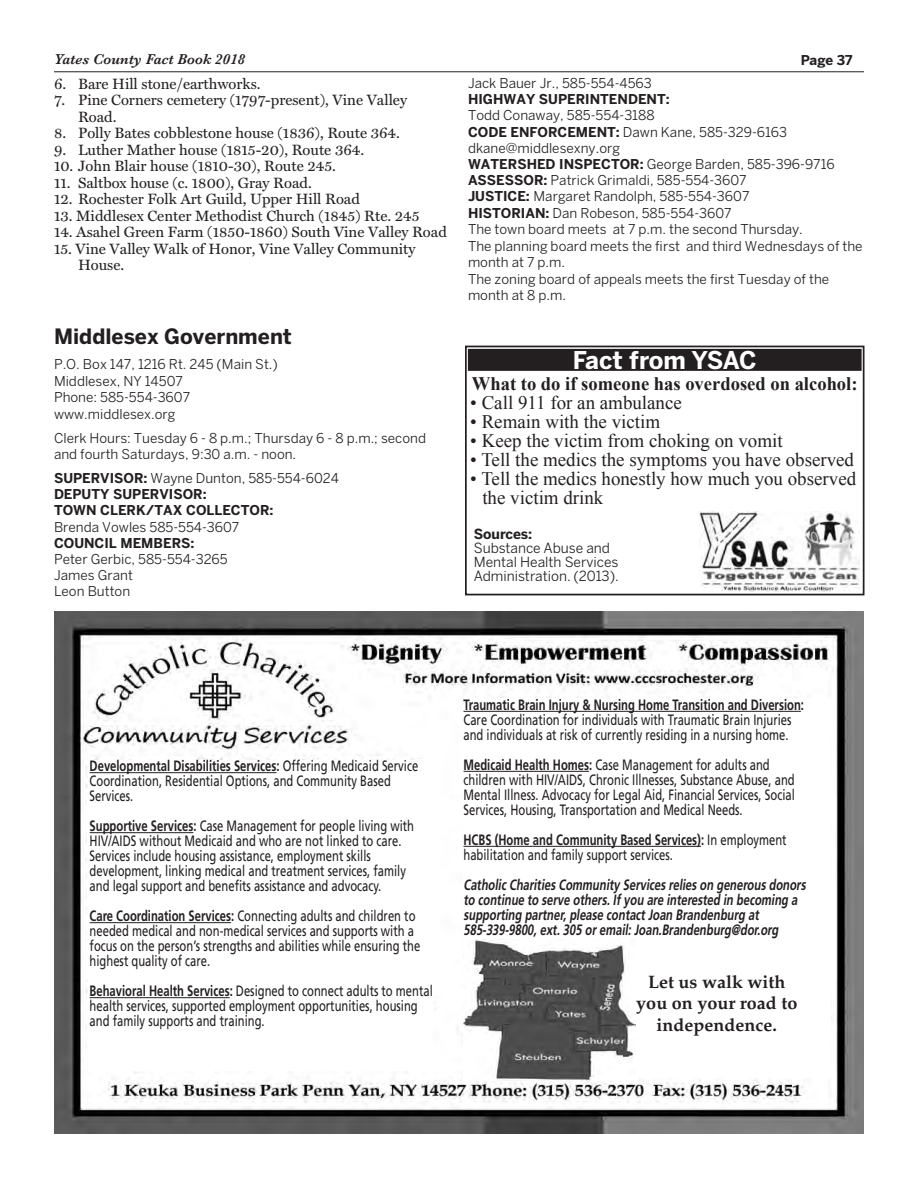
<style>
.page{position:relative;width:918px;height:1188px;background:#fff}
.page>*{position:absolute;margin:0;border:0;box-sizing:border-box;transform-origin:0 0}
.t1{font:700 24.3px "Benton Sans";letter-spacing:-.015em;color:#fff}
.Box_head{font:700 21px "Benton Sans";color:#231f20}
.t2{font:19.05px/19px "Times New Roman";color:#231f20}
.t3{font:700 19.05px "Times New Roman";color:#231f20}
.t4{font:700 18px/21.6px "Palatino";color:#231f20;text-align:center}
.t5{font:15px/15px "Frutiger";color:#231f20;scale:.75 1}
.Body_type_RR{font:15px/16.5px "Miller Text";color:#231f20}
.t6{font:700 15px/15px "Frutiger";color:#231f20;scale:.75 1}
.t7{font:italic 600 15px "Baskerville";color:#231f20}
.t8{font:13.95px/14px "Benton Sans";color:#231f20}
.Box_type{font:13.5px/16.5px "Benton Sans";color:#231f20}
.Box_type-2{font:700 13.5px "Benton Sans";color:#231f20}
.s1{font-weight:700}
</style>
<div class="page">
<hr style="left:54px;top:72px;width:810px;height:1px;background:#231f20">
<img style="left:54px;top:612px;width:810px;height:522px">
<div style="left:89px;top:760px;width:344px;height:311px;background:#fff"></div>
<hr style="left:90px;top:772px;width:187px;height:1px;background:#231f20">
<hr style="left:90px;top:832px;width:103px;height:1px;background:#231f20">
<hr style="left:90px;top:922px;width:141px;height:1px;background:#231f20">
<hr style="left:90px;top:997px;width:140px;height:1px;background:#231f20">
<div style="left:464px;top:698px;width:367px;height:379px;background:#fff"></div>
<hr style="left:464px;top:711px;width:337px;height:1px;background:#231f20">
<hr style="left:464px;top:771px;width:125px;height:1px;background:#231f20">
<hr style="left:464px;top:846px;width:237px;height:1px;background:#231f20">
<img style="left:464px;top:940px;width:171px;height:140px">
<div style="left:465px;top:346px;width:400px;height:249px;border:2px solid #231f20"></div>
<img style="left:699px;top:512px;width:160px;height:80px">
<div style="left:469px;top:350px;width:392px;height:20px;background:#231f20"></div>
<div style="left:468px;top:349px;width:394px;height:22px;border:2px solid #231f20"></div>
<p class="t7" style="left:54px;top:50px;width:193px">Yates County Fact Book 2018</p>
<p class="Box_type-2" style="left:801px;top:52px;width:53px">Page 37</p>
<p class="Body_type_RR" style="left:54px;top:76px;width:208px">6. Bare Hill stone/earthworks.</p>
<p class="Body_type_RR" style="left:54px;top:92px;width:355px">7. Pine Corners cemetery (1797-present), Vine Valley</p>
<p class="Body_type_RR" style="left:78px;top:109px;width:40px">Road.</p>
<p class="Body_type_RR" style="left:54px;top:125px;width:347px">8. Polly Bates cobblestone house (1836), Route 364.</p>
<p class="Body_type_RR" style="left:54px;top:142px;width:312px">9. Luther Mather house (1815-20), Route 364.</p>
<p class="Body_type_RR" style="left:54px;top:158px;width:283px">10. John Blair house (1810-30), Route 245.</p>
<p class="Body_type_RR" style="left:54px;top:175px;width:259px">11. Saltbox house (c. 1800), Gray Road.</p>
<p class="Body_type_RR" style="left:54px;top:191px;width:307px">12. Rochester Folk Art Guild, Upper Hill Road</p>
<p class="Body_type_RR" style="left:54px;top:208px;width:367px">13. Middlesex Center Methodist Church (1845) Rte. 245</p>
<p class="Body_type_RR" style="left:54px;top:224px;width:394px">14. Asahel Green Farm (1850-1860) South Vine Valley Road</p>
<p class="Body_type_RR" style="left:78px;top:241px;width:339px;text-indent:-24px">15. Vine Valley Walk of Honor, Vine Valley Community<br>House.</p>
<p class="Box_type" style="left:468px;top:75px;width:185px">Jack Bauer Jr., 585-554-4563</p>
<p class="Box_type-2" style="left:468px;top:91px;width:203px">HIGHWAY SUPERINTENDENT:</p>
<p class="Box_type" style="left:468px;top:107px;width:188px">Todd Conaway, 585-554-3188</p>
<p class="Box_type" style="left:468px;top:123px;width:321px"><span class="s1">CODE ENFORCEMENT:</span> Dawn Kane, 585-329-6163</p>
<p class="Box_type" style="left:468px;top:140px;width:154px">dkane@middlesexny.org</p>
<p class="Box_type" style="left:468px;top:156px;width:368px"><span class="s1">WATERSHED INSPECTOR:</span> George Barden, 585-396-9716</p>
<p class="Box_type" style="left:468px;top:172px;width:280px"><span class="s1">ASSESSOR:</span> Patrick Grimaldi, 585-554-3607</p>
<p class="Box_type" style="left:468px;top:188px;width:283px"><span class="s1">JUSTICE:</span> Margaret Randolph, 585-554-3607</p>
<p class="Box_type" style="left:468px;top:205px;width:265px"><span class="s1">HISTORIAN:</span> Dan Robeson, 585-554-3607</p>
<p class="Box_type" style="left:468px;top:221px;width:336px">The town board meets at 7 p.m. the second Thursday.</p>
<p class="Box_type" style="left:468px;top:238px;width:396px">The planning board meets the first and third Wednesdays of the month at 7 p.m.</p>
<p class="Box_type" style="left:468px;top:271px;width:363px">The zoning board of appeals meets the first Tuesday of the month at 8 p.m.</p>
<p class="Box_head" style="left:54px;top:324px;width:239px">Middlesex Government</p>
<p class="Box_type" style="left:54px;top:356px;width:225px">P.O. Box 147, 1216 Rt. 245 (Main St.)</p>
<p class="Box_type" style="left:54px;top:373px;width:130px">Middlesex, NY 14507</p>
<p class="Box_type" style="left:54px;top:389px;width:138px">Phone: 585-554-3607</p>
<p class="Box_type" style="left:54px;top:406px;width:123px">www.middlesex.org</p>
<p class="Box_type" style="left:54px;top:430px;width:374px">Clerk Hours: Tuesday 6 - 8 p.m.; Thursday 6 - 8 p.m.; second and fourth Saturdays, 9:30 a.m. - noon.</p>
<p class="Box_type" style="left:54px;top:470px;width:286px"><span class="s1">SUPERVISOR:</span> Wayne Dunton, 585-554-6024</p>
<p class="Box_type-2" style="left:54px;top:486px;width:154px">DEPUTY SUPERVISOR:</p>
<p class="Box_type-2" style="left:54px;top:502px;width:221px">TOWN CLERK/TAX COLLECTOR:</p>
<p class="Box_type" style="left:54px;top:518px;width:187px">Brenda Vowles 585-554-3607</p>
<p class="Box_type-2" style="left:54px;top:535px;width:142px">COUNCIL MEMBERS:</p>
<p class="Box_type" style="left:54px;top:551px;width:175px">Peter Gerbic, 585-554-3265</p>
<p class="Box_type" style="left:54px;top:567px;width:80px">James Grant</p>
<p class="Box_type" style="left:54px;top:583px;width:78px">Leon Button</p>
<p class="t1" style="left:573px;top:345px;width:185px">Fact from YSAC</p>
<p class="t3" style="left:472px;top:370px;width:387px">What to do if someone has overdosed on alcohol:</p>
<p class="t2" style="left:470px;top:393px;width:213px">• Call 911 for an ambulance</p>
<p class="t2" style="left:470px;top:412px;width:191px">• Remain with the victim</p>
<p class="t2" style="left:470px;top:431px;width:314px">• Keep the victim from choking on vomit</p>
<p class="t2" style="left:470px;top:450px;width:385px">• Tell the medics the symptoms you have observed</p>
<p class="t2" style="left:482px;top:469px;width:375px;text-indent:-12px">• Tell the medics honestly how much you observed the victim drink</p>
<p class="t8" style="left:474px;top:527px;width:147px"><span class="s1">Sources:<br></span>Substance Abuse and<br>Mental Health Services<br>Administration. (2013).</p>
<p class="t5" style="left:90px;top:758px;width:440px"><span class="s1">Developmental Disabilities Services:</span> Offering Medicaid Service<br>Coordination, Residential Options, and Community Based<br>Services.</p>
<p class="t5" style="left:90px;top:818px;width:434px"><span class="s1">Supportive Services:</span> Case Management for people living with HIV/AIDS without Medicaid and who are not linked to care.<br>Services include housing assistance, employment skills development, linking medical and treatment services, family and legal support and benefits assistance and advocacy.</p>
<p class="t5" style="left:90px;top:908px;width:442px"><span class="s1">Care Coordination Services:</span> Connecting adults and children to needed medical and non-medical services and supports with a focus on the person’s strengths and abilities while ensuring the highest quality of care.</p>
<p class="t5" style="left:90px;top:983px;width:459px"><span class="s1">Behavioral Health Services:</span> Designed to connect adults to mental health services, supported employment opportunities, housing and family supports and training.</p>
<p class="t5" style="left:464px;top:697px;width:455px"><span class="s1">Traumatic Brain Injury &amp; Nursing Home Transition and Diversion:<br></span>Care Coordination for individuals with Traumatic Brain Injuries and individuals at risk of currently residing in a nursing home.</p>
<p class="t5" style="left:464px;top:757px;width:443px"><span class="s1">Medicaid Health Homes:</span> Case Management for adults and children with HIV/AIDS, Chronic Illnesses, Substance Abuse, and Mental Illness. Advocacy for Legal Aid, Financial Services, Social Services, Housing, Transportation and Medical Needs.</p>
<p class="t5" style="left:464px;top:832px;width:432px"><span class="s1">HCBS (Home and Community Based Services):</span> In employment habilitation and family support services.</p>
<p class="t6" style="left:464px;top:877px;width:461px">Catholic Charities Community Services relies on generous donors to continue to serve others. If you are interested in becoming a supporting partner, please contact Joan Brandenburg at 585-339-9800, ext. 305 or email: Joan.Brandenburg@dor.org</p>
<p class="t4" style="left:636px;top:971px;width:163px">Let us walk with you on your road to independence.</p>
</div>
